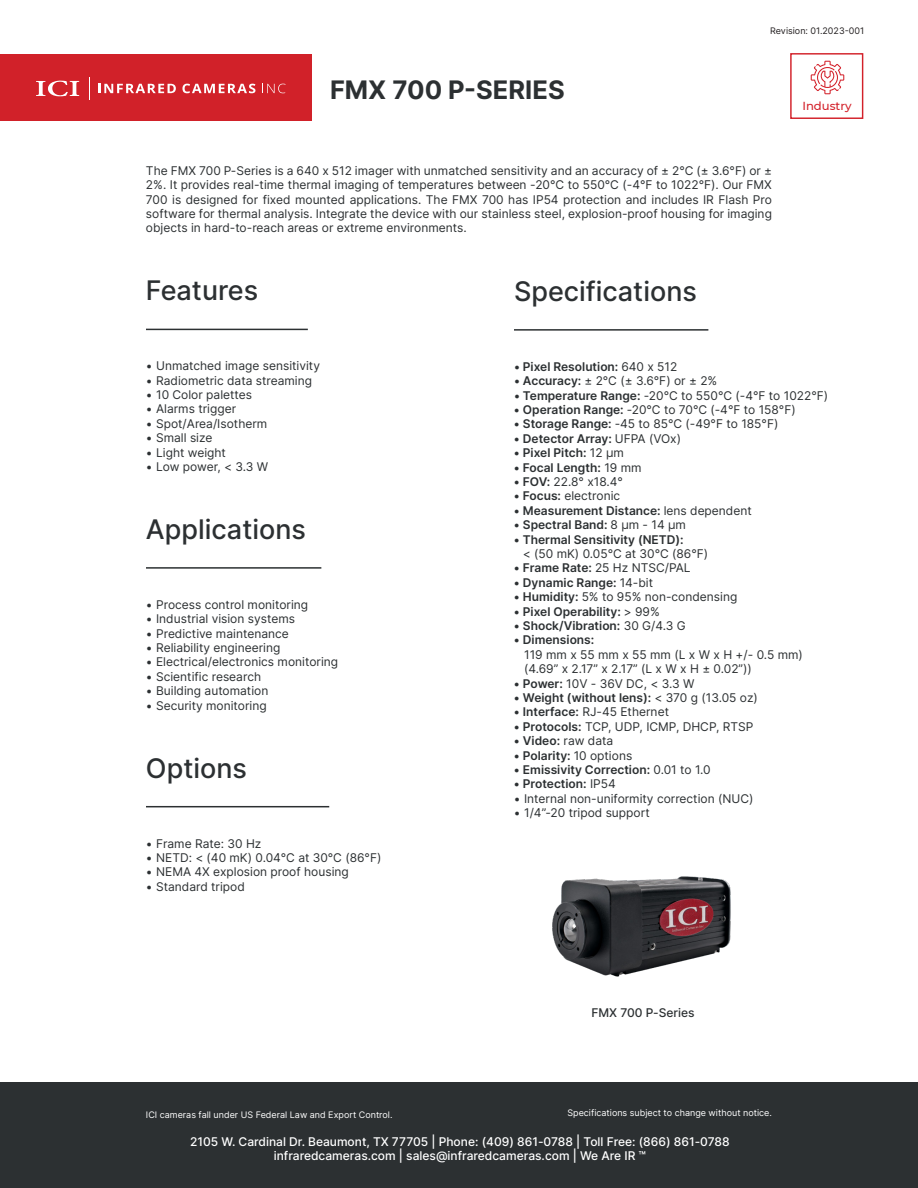
<style>
.page{position:relative;width:918px;height:1188px;background:#fff}
.page>*{position:absolute;margin:0;border:0;box-sizing:border-box;transform-origin:0 0}
.Title_Column{font:500 27px "Inter";color:#2c3032}
.t1{font:700 25.5px "Inter";color:#2c3032}
.t2{font:17.4px "Myriad Pro";color:#231f20}
.General_Info{font:12px/14.4px "Inter";color:#2c3032;text-align:justify}
.Information_Centered{font:12px "Inter";color:#2c3032}
.t3{font:600 12px "Inter";color:#2c3032}
.t4{font:500 12px "Inter";color:#fff}
.t5{font:500 12px "Inter";color:#2c3032}
.t6{font:500 11.7px "Montserrat";color:#d3212a}
.General_Info-2{font:9px "Inter";color:#fff}
.t7{font:9px "Inter";color:#231f20}
.s1{font-weight:400}
.s2{font-weight:600}
</style>
<div class="page">
<hr style="left:146px;top:329px;width:162px;height:1px;background:#2c3032">
<hr style="left:146px;top:567px;width:175px;height:2px;background:#2c3032">
<hr style="left:146px;top:806px;width:183px;height:1px;background:#2c3032">
<img style="left:552px;top:876px;width:179px;height:101px">
<div style="left:0;top:54px;width:312px;height:66px;background:#d12129"></div>
<svg style="left:36px;top:80px;width:43px;height:16px"></svg>
<svg style="left:98px;top:84px;width:78px;height:9px"></svg>
<svg style="left:182px;top:84px;width:73px;height:9px"></svg>
<svg style="left:262px;top:84px;width:24px;height:9px"></svg>
<div style="left:790px;top:53px;width:73px;height:66px;border:1px solid #d3212a"></div>
<svg style="left:811px;top:61px;width:33px;height:33px"></svg>
<div style="left:0;top:1083px;width:918px;height:105px;background:#2c3032"></div>
<hr style="left:514px;top:329px;width:194px;height:2px;background:#2c3032">
<p class="t1" style="left:330px;top:71px;width:236px">FMX 700 P-SERIES</p>
<p class="t2" style="left:796px;top:15px;width:63px">Edit Text</p>
<p class="t7" style="left:770px;top:25px;width:96px">Revision: 01.2023-001</p>
<p class="t6" style="left:802px;top:97px;width:51px">Industry</p>
<p class="General_Info" style="left:146px;top:163px;width:628px">The FMX 700 P-Series is a 640 x 512 imager with unmatched sensitivity and an accuracy of ± 2°C (± 3.6°F) or ± 2%. It provides real-time thermal imaging of temperatures between -20°C to 550°C (-4°F to 1022°F). Our FMX 700 is designed for fixed mounted applications. The FMX 700 has IP54 protection and includes IR Flash Pro software for thermal analysis. Integrate the device with our stainless steel, explosion-proof housing for imaging objects in hard-to-reach areas or extreme environments.</p>
<p class="Title_Column" style="left:146px;top:271px;width:114px">Features</p>
<p class="Information_Centered" style="left:146px;top:357px;width:176px">• Unmatched image sensitivity</p>
<p class="Information_Centered" style="left:146px;top:372px;width:168px">• Radiometric data streaming</p>
<p class="Information_Centered" style="left:146px;top:386px;width:108px">• 10 Color palettes</p>
<p class="Information_Centered" style="left:146px;top:400px;width:92px">• Alarms trigger</p>
<p class="Information_Centered" style="left:146px;top:415px;width:123px">• Spot/Area/Isotherm</p>
<p class="Information_Centered" style="left:146px;top:429px;width:68px">• Small size</p>
<p class="Information_Centered" style="left:146px;top:444px;width:81px">• Light weight</p>
<p class="Information_Centered" style="left:146px;top:458px;width:124px">• Low power, &lt; 3.3 W</p>
<p class="Title_Column" style="left:146px;top:509px;width:161px">Applications</p>
<p class="Information_Centered" style="left:146px;top:596px;width:164px">• Process control monitoring</p>
<p class="Information_Centered" style="left:146px;top:610px;width:151px">• Industrial vision systems</p>
<p class="Information_Centered" style="left:146px;top:624px;width:144px">• Predictive maintenance</p>
<p class="Information_Centered" style="left:146px;top:639px;width:136px">• Reliability engineering</p>
<p class="Information_Centered" style="left:146px;top:653px;width:194px">• Electrical/electronics monitoring</p>
<p class="Information_Centered" style="left:146px;top:668px;width:117px">• Scientific research</p>
<p class="Information_Centered" style="left:146px;top:682px;width:124px">• Building automation</p>
<p class="Information_Centered" style="left:146px;top:696px;width:122px">• Security monitoring</p>
<p class="Title_Column" style="left:146px;top:748px;width:103px">Options</p>
<p class="Information_Centered" style="left:146px;top:834px;width:117px">• Frame Rate: 30 Hz</p>
<p class="Information_Centered" style="left:146px;top:849px;width:237px">• NETD: &lt; (40 mK) 0.04°C at 30°C (86°F)</p>
<p class="Information_Centered" style="left:146px;top:863px;width:204px">• NEMA 4X explosion proof housing</p>
<p class="Information_Centered" style="left:146px;top:878px;width:100px">• Standard tripod</p>
<p class="Title_Column" style="left:514px;top:271px;width:184px">Specifications</p>
<p class="t3" style="left:514px;top:358px;width:165px">• Pixel Resolution: <span class="s1">640 x 512</span></p>
<p class="General_Info" style="left:514px;top:373px;width:205px"><span class="s2">• Accuracy:</span> ± 2°C (± 3.6°F) or ± 2%</p>
<p class="General_Info" style="left:514px;top:388px;width:316px"><span class="s2">• Temperature Range:</span> -20°C to 550°C (-4°F to 1022°F)</p>
<p class="General_Info" style="left:514px;top:402px;width:283px"><span class="s2">• Operation Range:</span> -20°C to 70°C (-4°F to 158°F)</p>
<p class="General_Info" style="left:514px;top:417px;width:266px"><span class="s2">• Storage Range:</span> -45 to 85°C (-49°F to 185°F)</p>
<p class="t3" style="left:514px;top:430px;width:169px">• Detector Array: <span class="s1">UFPA (VOx)</span></p>
<p class="t3" style="left:514px;top:444px;width:112px">• Pixel Pitch: <span class="s1">12 μm</span></p>
<p class="t3" style="left:514px;top:458px;width:129px">• Focal Length: <span class="s1">19 mm</span></p>
<p class="General_Info" style="left:514px;top:474px;width:111px"><span class="s2">• FOV:</span> 22.8° x18.4°</p>
<p class="General_Info" style="left:514px;top:489px;width:108px"><span class="s2">• Focus:</span> electronic</p>
<p class="t3" style="left:514px;top:502px;width:239px">• Measurement Distance: <span class="s1">lens dependent</span></p>
<p class="t3" style="left:514px;top:516px;width:174px">• Spectral Band: <span class="s1">8 μm - 14 μm</span></p>
<p class="t3" style="left:514px;top:530px;width:171px">• Thermal Sensitivity (NETD):</p>
<p class="General_Info" style="left:523px;top:546px;width:187px">&lt; (50 mK) 0.05°C at 30°C (86°F)</p>
<p class="General_Info" style="left:514px;top:561px;width:178px"><span class="s2">• Frame Rate:</span> 25 Hz NTSC/PAL</p>
<p class="t3" style="left:514px;top:574px;width:141px">• Dynamic Range: <span class="s1">14-bit</span></p>
<p class="General_Info" style="left:514px;top:589px;width:225px"><span class="s2">• Humidity:</span> 5% to 95% non-condensing</p>
<p class="t3" style="left:514px;top:602px;width:147px">• Pixel Operability: <span class="s1">&gt; 99%</span></p>
<p class="t3" style="left:514px;top:617px;width:173px">• Shock/Vibration: <span class="s1">30 G/4.3 G</span></p>
<p class="t3" style="left:514px;top:631px;width:82px">• Dimensions:</p>
<p class="General_Info" style="left:524px;top:647px;width:280px">119 mm x 55 mm x 55 mm (L x W x H +/- 0.5 mm)</p>
<p class="General_Info" style="left:524px;top:661px;width:229px">(4.69” x 2.17” x 2.17” (L x W x H ± 0.02”))</p>
<p class="General_Info" style="left:514px;top:676px;width:182px"><span class="s2">• Power:</span> 10V - 36V DC, &lt; 3.3 W</p>
<p class="t3" style="left:514px;top:689px;width:245px">• Weight (without lens): <span class="s1">&lt; 370 g (13.05 oz)</span></p>
<p class="General_Info" style="left:514px;top:705px;width:157px"><span class="s2">• Interface:</span> RJ-45 Ethernet</p>
<p class="General_Info" style="left:514px;top:719px;width:241px"><span class="s2">• Protocols:</span> TCP, UDP, ICMP, DHCP, RTSP</p>
<p class="t3" style="left:514px;top:732px;width:101px">• Video: <span class="s1">raw data</span></p>
<p class="t3" style="left:514px;top:746px;width:120px">• Polarity: <span class="s1">10 options</span></p>
<p class="t3" style="left:514px;top:761px;width:198px">• Emissivity Correction: <span class="s1">0.01 to 1.0</span></p>
<p class="t3" style="left:514px;top:775px;width:103px">• Protection: <span class="s1">IP54</span></p>
<p class="General_Info" style="left:514px;top:791px;width:241px">• Internal non-uniformity correction (NUC)</p>
<p class="Information_Centered" style="left:514px;top:804px;width:137px">• 1/4”-20 tripod support</p>
<p class="t5" style="left:591px;top:1004px;width:105px">FMX 700 P-Series</p>
<p class="General_Info-2" style="left:146px;top:1109px;width:248px">ICI cameras fall under US Federal Law and Export Control.</p>
<p class="General_Info-2" style="left:567px;top:1106px;width:206px">Specifications subject to change without notice.</p>
<p class="t4" style="left:190px;top:1133px;width:541px">2105 W. Cardinal Dr. Beaumont, TX 77705 | Phone: (409) 861-0788 | Toll Free: (866) 861-0788</p>
<p class="t4" style="left:274px;top:1147px;width:374px">infraredcameras.com | sales@infraredcameras.com | We Are IR ™</p>
</div>
